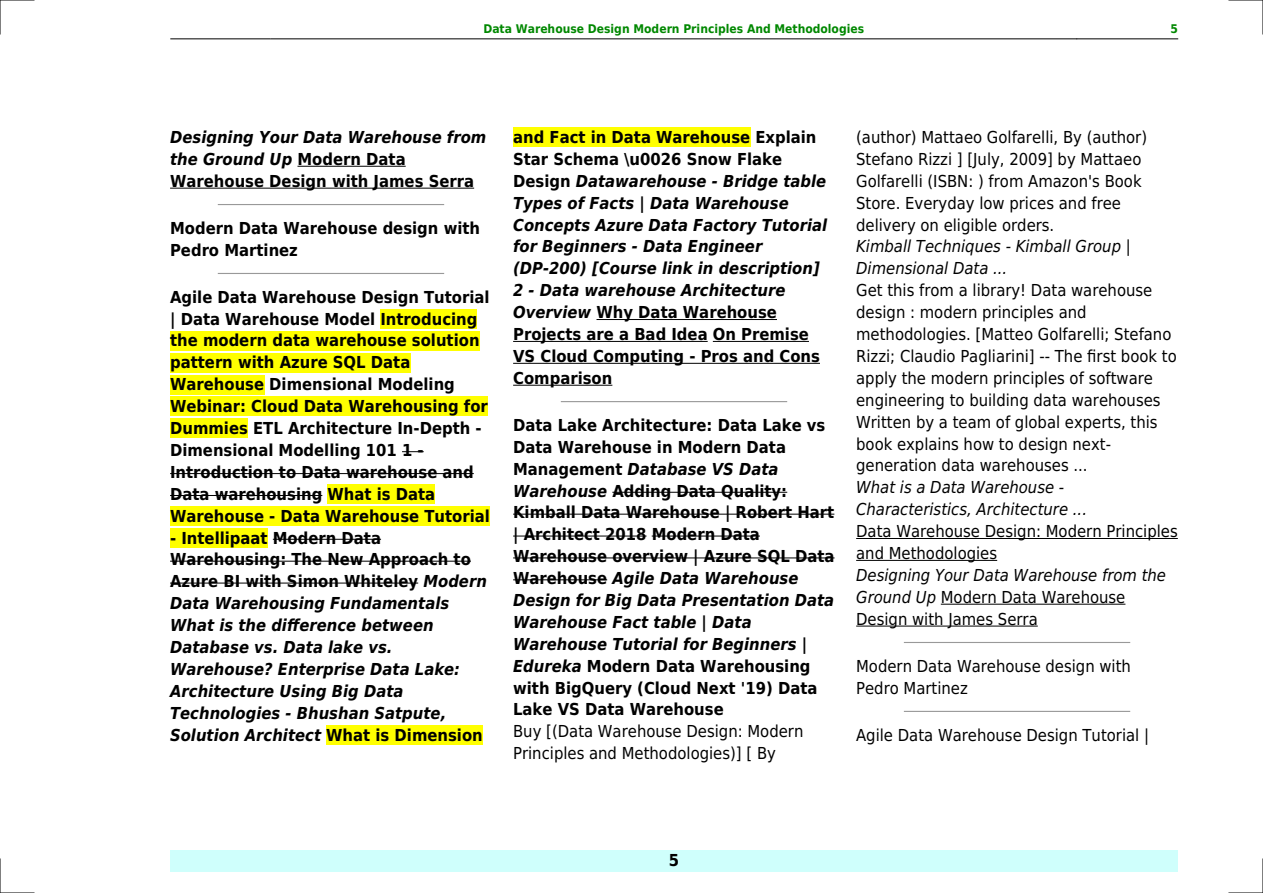
<style>
.page{position:relative;width:1263px;height:893px;background:#fff}
.page>*{position:absolute;margin:0;border:0;box-sizing:border-box;transform-origin:0 0}
.t1{font:700 16.5px/21.9px "DejaVu Sans Condensed";color:#000}
.t2{font:italic 700 16.5px/21.9px "DejaVu Sans Condensed";color:#000}
.t3{font:16.5px/21.9px "DejaVu Sans Condensed";color:#000}
.t4{font:italic 16.5px/21.9px "DejaVu Sans Condensed";color:#000}
.t5{font:700 12px "DejaVu Sans Condensed";color:#080}
.s1{font-style:normal}
.s2{font-style:italic}
</style>
<div class="page">
<hr style="left:170px;top:39px;width:101px;height:1px;background:#000">
<hr style="left:271px;top:39px;width:806px;height:1px;background:#000">
<hr style="left:1077px;top:39px;width:101px;height:1px;background:#000">
<div style="left:170px;top:850px;width:1008px;height:22px;background:#cffffc"></div>
<hr style="left:297px;top:166px;width:109px;height:1px;background:#000">
<hr style="left:170px;top:188px;width:304px;height:1px;background:#000">
<hr style="left:218px;top:204px;width:226px;height:1px;background:#999">
<hr style="left:218px;top:273px;width:226px;height:1px;background:#999">
<div style="left:380px;top:309px;width:97px;height:19px;background:#ff0"></div>
<div style="left:170px;top:331px;width:310px;height:19px;background:#ff0"></div>
<div style="left:170px;top:353px;width:240px;height:19px;background:#ff0"></div>
<div style="left:170px;top:375px;width:94px;height:19px;background:#ff0"></div>
<div style="left:170px;top:397px;width:318px;height:19px;background:#ff0"></div>
<div style="left:170px;top:419px;width:78px;height:19px;background:#ff0"></div>
<svg style="left:402px;top:451px;width:22px;height:1px"></svg>
<hr style="left:170px;top:473px;width:304px;height:1px;background:#000">
<hr style="left:170px;top:495px;width:152px;height:1px;background:#000">
<div style="left:327px;top:484px;width:108px;height:20px;background:#ff0"></div>
<div style="left:170px;top:506px;width:320px;height:20px;background:#ff0"></div>
<div style="left:170px;top:528px;width:98px;height:19px;background:#ff0"></div>
<hr style="left:273px;top:539px;width:108px;height:1px;background:#000">
<hr style="left:170px;top:561px;width:301px;height:1px;background:#000">
<hr style="left:170px;top:583px;width:248px;height:1px;background:#000">
<div style="left:326px;top:725px;width:157px;height:19px;background:#ff0"></div>
<div style="left:513px;top:128px;width:237px;height:19px;background:#ff0"></div>
<hr style="left:596px;top:319px;width:181px;height:1px;background:#000">
<hr style="left:513px;top:341px;width:195px;height:1px;background:#000">
<hr style="left:713px;top:341px;width:96px;height:1px;background:#000">
<hr style="left:513px;top:363px;width:307px;height:1px;background:#000">
<hr style="left:513px;top:385px;width:99px;height:1px;background:#000">
<hr style="left:561px;top:401px;width:226px;height:1px;background:#999">
<hr style="left:612px;top:492px;width:175px;height:1px;background:#000">
<hr style="left:513px;top:514px;width:321px;height:1px;background:#000">
<hr style="left:513px;top:536px;width:133px;height:1px;background:#000">
<hr style="left:652px;top:536px;width:108px;height:1px;background:#000">
<hr style="left:513px;top:557px;width:321px;height:1px;background:#000">
<hr style="left:513px;top:579px;width:94px;height:1px;background:#000">
<hr style="left:856px;top:538px;width:322px;height:1px;background:#000">
<hr style="left:856px;top:560px;width:141px;height:1px;background:#000">
<hr style="left:941px;top:604px;width:184px;height:1px;background:#000">
<hr style="left:856px;top:626px;width:182px;height:1px;background:#000">
<hr style="left:904px;top:642px;width:226px;height:1px;background:#999">
<hr style="left:904px;top:711px;width:226px;height:1px;background:#999">
<hr style="left:0;top:0;width:34px;height:1px;background:#000">
<hr style="left:1229px;top:0;width:34px;height:1px;background:#000">
<hr style="left:0;top:892px;width:34px;height:1px;background:#000">
<hr style="left:1229px;top:892px;width:34px;height:1px;background:#000">
<hr style="left:0;top:0;width:1px;height:34px;background:#000">
<hr style="left:0;top:859px;width:1px;height:34px;background:#000">
<hr style="left:1262px;top:0;width:1px;height:34px;background:#000">
<hr style="left:1262px;top:859px;width:1px;height:34px;background:#000">
<p class="t5" style="left:483px;top:21px;width:382px">Data Warehouse Design Modern Principles And Methodologies</p>
<p class="t5" style="left:1170px;top:21px;width:9px">5</p>
<p class="t2" style="left:170px;top:126px;width:318px">Designing Your Data Warehouse from the Ground Up <span class="s1">Modern Data<br>Warehouse Design with James Serra</span></p>
<p class="t1" style="left:170px;top:217px;width:312px">Modern Data Warehouse design with<br>Pedro Martinez</p>
<p class="t1" style="left:170px;top:286px;width:321px">Agile Data Warehouse Design Tutorial | Data Warehouse Model Introducing the modern data warehouse solution pattern with Azure SQL Data Warehouse Dimensional Modeling Webinar: Cloud Data Warehousing for Dummies ETL Architecture In-Depth - Dimensional Modelling 101 1 - Introduction to Data warehouse and Data warehousing What is Data Warehouse - Data Warehouse Tutorial</p>
<p class="t2" style="left:170px;top:527px;width:318px"><span class="s1">- Intellipaat Modern Data<br>Warehousing: The New Approach to<br>Azure BI with Simon Whiteley</span> Modern<br>Data Warehousing Fundamentals<br>What is the difference between<br>Database vs. Data lake vs.<br>Warehouse? Enterprise Data Lake:<br>Architecture Using Big Data<br>Technologies - Bhushan Satpute,<br>Solution Architect <span class="s1">What is Dimension</span></p>
<p class="t2" style="left:513px;top:126px;width:316px"><span class="s1">and Fact in Data Warehouse Explain<br>Star Schema \u0026 Snow Flake<br>Design</span> Datawarehouse - Bridge table<br>Types of Facts | Data Warehouse<br>Concepts Azure Data Factory Tutorial for Beginners - Data Engineer (DP-200) [Course link in description]<br>2 - Data warehouse Architecture<br>Overview <span class="s1">Why Data Warehouse<br>Projects are a Bad Idea On Premise<br>VS Cloud Computing - Pros and Cons<br>Comparison</span></p>
<p class="t1" style="left:513px;top:414px;width:323px">Data Lake Architecture: Data Lake vs<br>Data Warehouse in Modern Data<br>Management <span class="s2">Database VS Data<br>Warehouse</span> Adding Data Quality:<br>Kimball Data Warehouse | Robert Hart | Architect 2018 Modern Data<br>Warehouse overview | Azure SQL Data<br>Warehouse <span class="s2">Agile Data Warehouse<br>Design for Big Data Presentation Data<br>Warehouse Fact table | Data<br>Warehouse Tutorial for Beginners |<br>Edureka</span> Modern Data Warehousing with BigQuery (Cloud Next '19) Data<br>Lake VS Data Warehouse</p>
<p class="t3" style="left:513px;top:721px;width:292px">Buy [(Data Warehouse Design: Modern<br>Principles and Methodologies)] [ By</p>
<p class="t3" style="left:856px;top:126px;width:293px">(author) Mattaeo Golfarelli, By (author)<br>Stefano Rizzi ] [July, 2009] by Mattaeo Golfarelli (ISBN: ) from Amazon's Book Store. Everyday low prices and free delivery on eligible orders.</p>
<p class="t4" style="left:856px;top:236px;width:276px">Kimball Techniques - Kimball Group |<br>Dimensional Data ...</p>
<p class="t3" style="left:856px;top:280px;width:322px">Get this from a library! Data warehouse design : modern principles and methodologies. [Matteo Golfarelli; Stefano Rizzi; Claudio Pagliarini] -- The first book to apply the modern principles of software engineering to building data warehouses Written by a team of global experts, this book explains how to design next&shy;generation data warehouses ...</p>
<p class="t4" style="left:856px;top:477px;width:232px">What is a Data Warehouse -<br>Characteristics, Architecture ...</p>
<p class="t3" style="left:856px;top:520px;width:323px">Data Warehouse Design: Modern Principles and Methodologies</p>
<p class="t4" style="left:856px;top:564px;width:311px">Designing Your Data Warehouse from the<br>Ground Up <span class="s1">Modern Data Warehouse<br>Design with James Serra</span></p>
<p class="t3" style="left:856px;top:655px;width:276px">Modern Data Warehouse design with<br>Pedro Martinez</p>
<p class="t3" style="left:856px;top:724px;width:294px">Agile Data Warehouse Design Tutorial |</p>
<p class="t1" style="left:669px;top:850px;width:12px">5</p>
</div>
